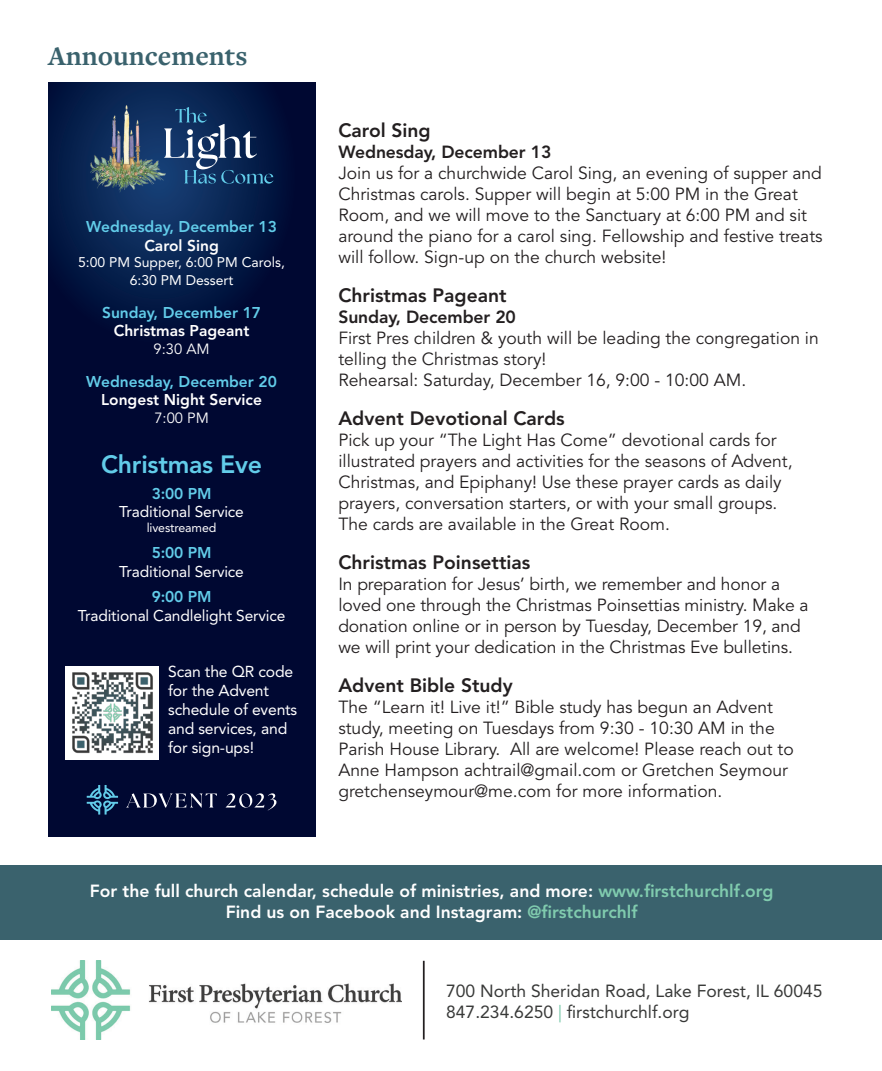
<style>
.page{position:relative;width:882px;height:1071px;background:#fff}
.page>*{position:absolute;margin:0;border:0;box-sizing:border-box;transform-origin:0 0}
.page_heading{font:700 28px "Freight Text Pro";color:#3a626d}
.t1{font:800 24.85px "Avenir LT Std";letter-spacing:-.01em;color:#62cce9}
.Announcement_Heading{font:800 19.25px "Avenir LT Std";color:#231f20}
.Announcement_body{font:17.5px/21px "Avenir LT Std";color:#231f20}
.t2{font:800 17.5px/21px "Avenir LT Std";color:#fff;text-align:center}
.t3{font:17.5px/21px "Avenir LT Std";color:#383938}
.t4{font:15.75px/18.9px "Avenir LT Std";letter-spacing:-.01em;color:#fff}
.t5{font:800 15.58px/18.6px "Avenir LT Std";color:#62cce9;text-align:center}
.t6{font:15.58px/18.6px "Avenir LT Std";letter-spacing:-.01em;color:#fff;text-align:center}
.t7{font:14.7px "Avenir LT Std";color:#fff}
.t8{font:14px/17.7px "Avenir LT Std";color:#fff;text-align:center}
.t9{font:12.42px "Avenir LT Std";letter-spacing:-.01em;color:#fff}
.s1{color:#fff}
.s2{font-weight:800;color:#62cce9}
.s3{font-weight:800}
.s4{color:#80cbae}
</style>
<div class="page">
<img style="left:51px;top:961px;width:350px;height:78px">
<hr style="left:423px;top:961px;width:2px;height:79px;background:#231f20">
<div style="left:0;top:865px;width:882px;height:75px;background:#3a626d"></div>
<svg style="left:48px;top:82px;width:267px;height:755px;background:#010d37"></svg>
<svg style="left:167px;top:107px;width:106px;height:77px;background:#2a476f"></svg>
<img style="left:90px;top:103px;width:77px;height:92px">
<svg style="left:126px;top:793px;width:91px;height:15px"></svg>
<svg style="left:226px;top:793px;width:50px;height:17px"></svg>
<svg style="left:87px;top:785px;width:31px;height:30px"></svg>
<img style="left:65px;top:666px;width:94px;height:94px">
<p class="page_heading" style="left:48px;top:37px;width:201px">Announcements</p>
<p class="t5" style="left:86px;top:217px;width:192px">Wednesday, December 13<br><span class="s1">Carol Sing</span></p>
<p class="t8" style="left:78px;top:254px;width:208px">5:00 PM Supper, 6:00 PM Carols,<br>6:30 PM Dessert</p>
<p class="t5" style="left:102px;top:303px;width:161px">Sunday, December 17<br><span class="s1">Christmas Pageant</span></p>
<p class="t7" style="left:154px;top:340px;width:58px">9:30 AM</p>
<p class="t5" style="left:86px;top:372px;width:192px">Wednesday, December 20<br><span class="s1">Longest Night Service</span></p>
<p class="t7" style="left:154px;top:409px;width:56px">7:00 PM</p>
<p class="t1" style="left:101px;top:450px;width:162px">Christmas Eve</p>
<p class="t6" style="left:119px;top:484px;width:126px"><span class="s2">3:00 PM<br></span>Traditional Service</p>
<p class="t9" style="left:147px;top:521px;width:71px">livestreamed</p>
<p class="t6" style="left:119px;top:543px;width:126px"><span class="s2">5:00 PM<br></span>Traditional Service</p>
<p class="t6" style="left:78px;top:588px;width:209px"><span class="s2">9:00 PM<br></span>Traditional Candlelight Service</p>
<p class="t4" style="left:168px;top:663px;width:131px">Scan the QR code for the Advent schedule of events and services, and for sign-ups!</p>
<p class="Announcement_Heading" style="left:338px;top:119px;width:94px">Carol Sing</p>
<p class="Announcement_body" style="left:338px;top:142px;width:486px"><span class="s3">Wednesday, December 13<br></span>Join us for a churchwide Carol Sing, an evening of supper and Christmas carols. Supper will begin at 5:00 PM in the Great Room, and we will move to the Sanctuary at 6:00 PM and sit around the piano for a carol sing. Fellowship and festive treats will follow. Sign-up on the church website!</p>
<p class="Announcement_Heading" style="left:338px;top:284px;width:170px">Christmas Pageant</p>
<p class="Announcement_body" style="left:338px;top:307px;width:482px"><span class="s3">Sunday, December 20<br></span>First Pres children &amp; youth will be leading the congregation in telling the Christmas story!</p>
<p class="Announcement_body" style="left:338px;top:370px;width:409px">Rehearsal: Saturday, December 16, 9:00 - 10:00 AM.</p>
<p class="Announcement_Heading" style="left:338px;top:407px;width:228px">Advent Devotional Cards</p>
<p class="Announcement_body" style="left:338px;top:430px;width:456px">Pick up your “The Light Has Come” devotional cards for illustrated prayers and activities for the seasons of Advent, Christmas, and Epiphany! Use these prayer cards as daily prayers, conversation starters, or with your small groups.<br>The cards are available in the Great Room.</p>
<p class="Announcement_Heading" style="left:338px;top:551px;width:194px">Christmas Poinsettias</p>
<p class="Announcement_body" style="left:338px;top:574px;width:472px">In preparation for Jesus’ birth, we remember and honor a loved one through the Christmas Poinsettias ministry. Make a donation online or in person by Tuesday, December 19, and we will print your dedication in the Christmas Eve bulletins.</p>
<p class="Announcement_Heading" style="left:338px;top:674px;width:176px">Advent Bible Study</p>
<p class="Announcement_body" style="left:338px;top:697px;width:457px">The “Learn it! Live it!” Bible study has begun an Advent study, meeting on Tuesdays from 9:30 - 10:30 AM in the Parish House Library. All are welcome! Please reach out to Anne Hampson achtrail@gmail.com or Gretchen Seymour gretchenseymour@me.com for more information.</p>
<p class="t2" style="left:90px;top:880px;width:685px">For the full church calendar, schedule of ministries, and more: <span class="s4">www.firstchurchlf.org<br></span>Find us on Facebook and Instagram: <span class="s4">@firstchurchlf</span></p>
<p class="t3" style="left:446px;top:981px;width:378px">700 North Sheridan Road, Lake Forest, IL 60045<br>847.234.6250 <span class="s4">|</span> firstchurchlf.org</p>
</div>
